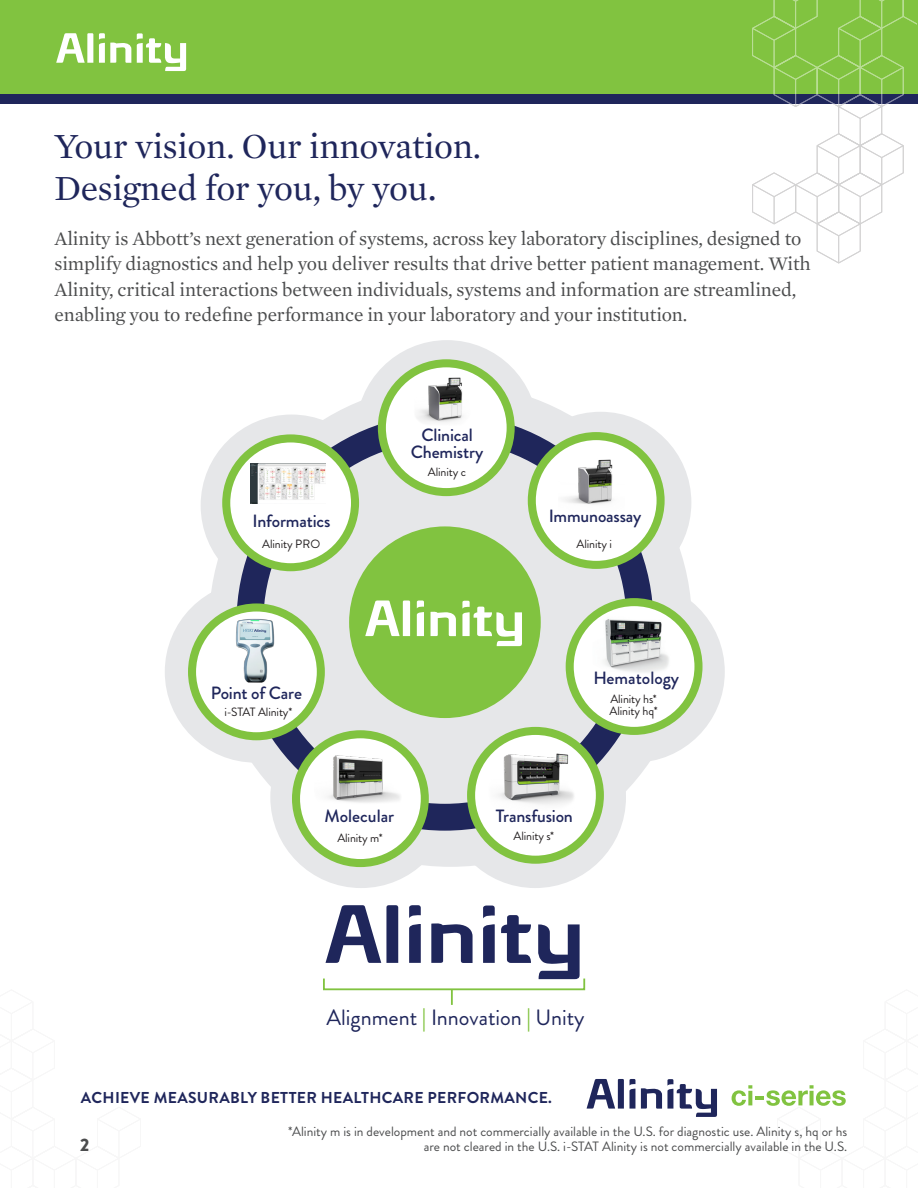
<style>
.page{position:relative;width:918px;height:1188px;background:#fff}
.page>*{position:absolute;margin:0;border:0;box-sizing:border-box;transform-origin:0 0}
.t1{font:36px/42px "Mercury Text G1";letter-spacing:-.01em;color:#1f265b}
.Headline{font:22.2px "Brandon Grotesque";color:#1f265b}
.t2{font:19.5px/25.5px "Mercury Text G1";letter-spacing:-.01em;color:#4b4c4d}
.t3{font:900 18px "Brandon Grotesque";color:#4b4c4d}
.t4{font:500 17.7px "Brandon Grotesque";letter-spacing:-.01em;color:#1f265b}
.t5{font:700 15.75px "Brandon Grotesque";letter-spacing:.02em;color:#1f265b}
._1_disclaimer_brand{font:13.5px/15px "Brandon Grotesque";color:#4b4c4d;text-align:right}
.t6{font:12px "Brandon Grotesque";letter-spacing:-.01em;color:#231f20}
.s1{font-size:39px}
.s2{font-weight:900;color:#81c340}
</style>
<div class="page">
<div style="left:0;top:94px;width:918px;height:10px;background:#1f265b"></div>
<div style="left:0;top:0;width:918px;height:94px;background:#81c340"></div>
<svg style="left:56px;top:33px;width:37px;height:30px"></svg>
<svg style="left:137px;top:33px;width:49px;height:38px"></svg>
<svg style="left:99px;top:33px;width:32px;height:30px"></svg>
<svg style="left:752px;top:0;width:165px;height:264px"></svg>
<div style="left:165px;top:581px;width:181px;height:182px;background:#e6e7e9;border-radius:50%"></div>
<div style="left:270px;top:706px;width:182px;height:182px;background:#e6e7e9;border-radius:50%"></div>
<div style="left:201px;top:415px;width:181px;height:181px;background:#e6e7e9;border-radius:50%"></div>
<div style="left:510px;top:412px;width:181px;height:181px;background:#e6e7e9;border-radius:50%"></div>
<div style="left:356px;top:340px;width:182px;height:182px;background:#e6e7e9;border-radius:50%"></div>
<div style="left:444px;top:706px;width:182px;height:182px;background:#e6e7e9;border-radius:50%"></div>
<div style="left:543px;top:581px;width:182px;height:182px;background:#e6e7e9;border-radius:50%"></div>
<div style="left:209px;top:384px;width:483px;height:483px;background:#e6e7e9;border-radius:50%"></div>
<svg style="left:378px;top:359px;width:137px;height:137px"></svg>
<svg style="left:528px;top:432px;width:137px;height:137px"></svg>
<svg style="left:222px;top:434px;width:137px;height:137px"></svg>
<div style="left:349px;top:526px;width:192px;height:192px;background:#81c340;border-radius:50%"></div>
<img style="left:413px;top:372px;width:59px;height:55px">
<img style="left:558px;top:451px;width:66px;height:61px">
<img style="left:251px;top:463px;width:75px;height:41px">
<svg style="left:462px;top:598px;width:241px;height:266px"></svg>
<svg style="left:188px;top:600px;width:268px;height:267px"></svg>
<img style="left:593px;top:616px;width:82px;height:59px">
<svg style="left:587px;top:1079px;width:37px;height:30px"></svg>
<svg style="left:630px;top:1079px;width:87px;height:38px"></svg>
<svg style="left:732px;top:1085px;width:114px;height:21px"></svg>
<svg style="left:538px;top:924px;width:42px;height:54px"></svg>
<svg style="left:431px;top:923px;width:42px;height:40px"></svg>
<svg style="left:409px;top:924px;width:12px;height:39px"></svg>
<svg style="left:326px;top:905px;width:72px;height:58px"></svg>
<svg style="left:501px;top:915px;width:30px;height:48px"></svg>
<svg style="left:483px;top:924px;width:12px;height:39px"></svg>
<svg style="left:483px;top:906px;width:12px;height:12px"></svg>
<svg style="left:409px;top:905px;width:12px;height:13px"></svg>
<div style="left:323px;top:978px;width:262px;height:12px;border:2px solid #81c340"></div>
<svg style="left:451px;top:989px;width:2px;height:16px"></svg>
<p class="t1" style="left:55px;top:123px;width:428px">Your vision. Our innovation.<br>Designed for you, by you<span class="s1">.</span></p>
<p class="t2" style="left:55px;top:224px;width:758px">Alinity is Abbott’s next generation of systems, across key laboratory disciplines, designed to simplify diagnostics and help you deliver results that drive better patient management. With Alinity, critical interactions between individuals, systems and information are streamlined, enabling you to redefine performance in your laboratory and your institution.</p>
<p class="t4" style="left:253px;top:508px;width:79px">Informatics</p>
<p class="t6" style="left:262px;top:536px;width:60px">Alinity PRO</p>
<p class="t4" style="left:422px;top:422px;width:53px">Clinical</p>
<p class="t4" style="left:411px;top:440px;width:74px">Chemistry</p>
<p class="t6" style="left:428px;top:463px;width:40px">Alinity c</p>
<p class="t4" style="left:549px;top:504px;width:94px">Immunoassay</p>
<p class="t6" style="left:577px;top:536px;width:37px">Alinity i</p>
<p class="t4" style="left:211px;top:681px;width:93px">Point of Care</p>
<p class="t6" style="left:224px;top:704px;width:69px">i-STAT Alinity*</p>
<p class="t4" style="left:325px;top:803px;width:71px">Molecular</p>
<p class="t6" style="left:337px;top:830px;width:47px">Alinity m*</p>
<p class="t4" style="left:593px;top:666px;width:87px">Hematology</p>
<p class="t6" style="left:610px;top:691px;width:48px">Alinity hs*</p>
<p class="t6" style="left:610px;top:703px;width:50px">Alinity hq*</p>
<p class="t4" style="left:496px;top:804px;width:79px">Transfusion</p>
<p class="t6" style="left:514px;top:828px;width:42px">Alinity s*</p>
<p class="Headline" style="left:326px;top:1002px;width:260px">Alignment <span class="s2">|</span> Innovation <span class="s2">|</span> Unity</p>
<p class="t5" style="left:81px;top:1087px;width:473px">ACHIEVE MEASURABLY BETTER HEALTHCARE PERFORMANCE.</p>
<p class="_1_disclaimer_brand" style="left:288px;top:1124px;width:561px">*Alinity m is in development and not commercially available in the U.S. for diagnostic use. Alinity s, hq or hs are not cleared in the U.S. i-STAT Alinity is not commercially available in the U.S.</p>
<p class="t3" style="left:80px;top:1132px;width:11px">2</p>
</div>
